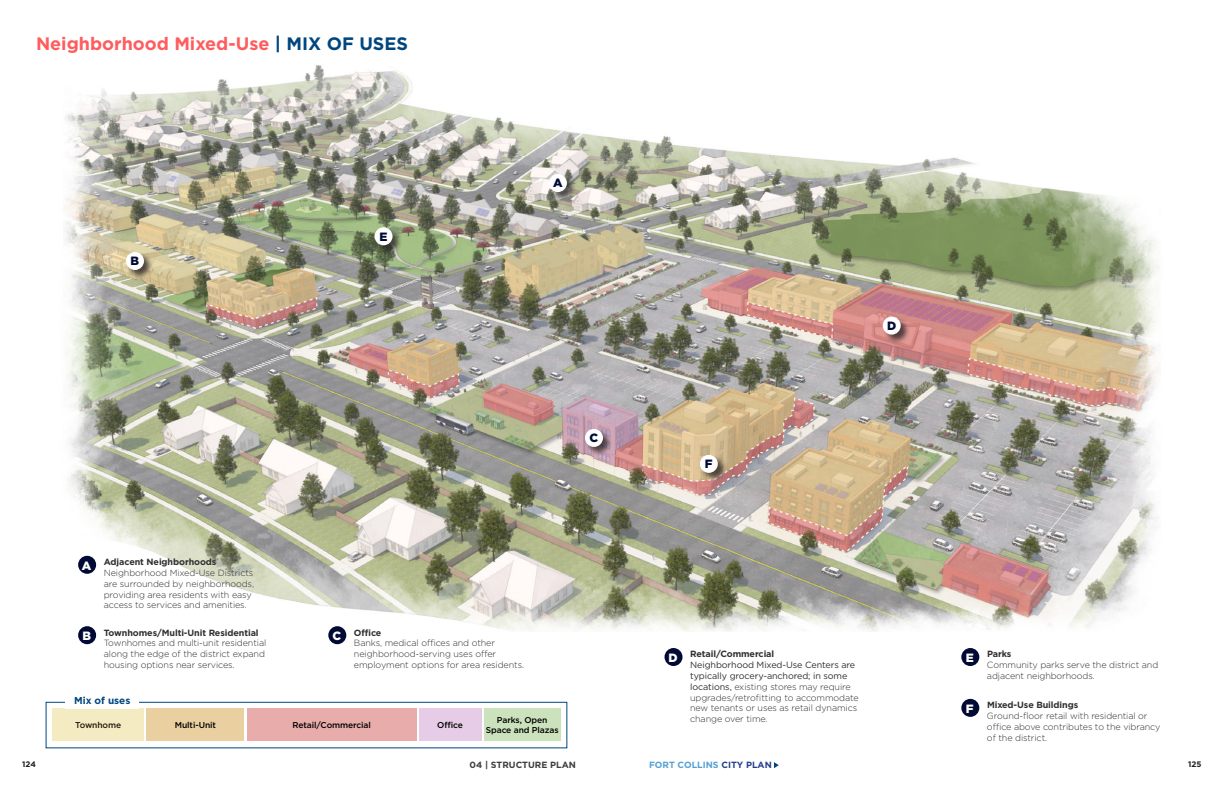
<style>
.page{position:relative;width:1224px;height:792px;background:#fff}
.page>*{position:absolute;margin:0;border:0;box-sizing:border-box;transform-origin:0 0}
.Structure_Plan_Place{font:700 18px "Gotham";color:#ff5c5e}
.t1{font:900 12px "Gotham";color:#fff}
.t2{font:900 12px "Gotham";color:#000a35}
.Place_Type_Sub_Heade{font:700 10px "Gotham";color:#00467e}
.Annotations{font:300 9px/10.8px "Gotham";letter-spacing:-.01em;color:#312f30}
.Annotations-2{font:700 9px "Gotham";letter-spacing:-.01em;color:#312f30}
.t3{font:700 9px "Gotham";color:#56a0d5}
.t4{font:700 9px "Gotham";color:#3e3e3f}
.Land_Use_Labels{font:500 8.5px/10.2px "Gotham";letter-spacing:-.01em;color:#000;text-align:center}
.Land_Use_Labels-2{font:500 8.5px "Gotham";letter-spacing:-.01em;color:#29160d}
.t5{font:700 8px "Gotham";color:#231f20}
.s1{color:#00467e}
.s2{font-weight:700}
.s3{font-weight:400}
.s4{color:#253f8e}
</style>
<div class="page">
<svg style="left:774px;top:762px;width:5px;height:6px"></svg>
<img style="left:45px;top:65px;width:1115px;height:684px">
<div style="left:78px;top:556px;width:18px;height:18px;background:#000a35;border-radius:50%"></div>
<div style="left:328px;top:626px;width:18px;height:18px;background:#000a35;border-radius:50%"></div>
<div style="left:78px;top:626px;width:18px;height:18px;background:#000a35;border-radius:50%"></div>
<div style="left:961px;top:699px;width:18px;height:18px;background:#000a35;border-radius:50%"></div>
<div style="left:665px;top:648px;width:18px;height:18px;background:#000a35;border-radius:50%"></div>
<div style="left:961px;top:648px;width:18px;height:18px;background:#000a35;border-radius:50%"></div>
<div style="left:549px;top:174px;width:28px;height:28px;background:#231f20;opacity:.75"></div>
<div style="left:549px;top:174px;width:18px;height:18px;background:#fff;border-radius:50%"></div>
<div style="left:126px;top:252px;width:28px;height:28px;background:#231f20;opacity:.75"></div>
<div style="left:126px;top:252px;width:18px;height:18px;background:#fff;border-radius:50%"></div>
<div style="left:585px;top:429px;width:28px;height:28px;background:#231f20;opacity:.75"></div>
<div style="left:585px;top:429px;width:18px;height:18px;background:#fff;border-radius:50%"></div>
<div style="left:375px;top:227px;width:27px;height:28px;background:#231f20;opacity:.75"></div>
<div style="left:375px;top:227px;width:18px;height:18px;background:#fff;border-radius:50%"></div>
<div style="left:46px;top:702px;width:521px;height:46px;border:1px solid #00467e"></div>
<div style="left:53px;top:709px;width:91px;height:32px;background:#f5ebc2"></div>
<div style="left:147px;top:709px;width:97px;height:32px;background:#eacfa1"></div>
<div style="left:247px;top:709px;width:170px;height:32px;background:#e8acab"></div>
<div style="left:419px;top:709px;width:62px;height:32px;background:#e6cce6"></div>
<div style="left:480px;top:705px;width:85px;height:40px;background:#231f20;opacity:.05"></div>
<div style="left:484px;top:709px;width:77px;height:32px;background:#cbe2bd"></div>
<div style="left:66px;top:696px;width:73px;height:13px;background:#fff"></div>
<div style="left:883px;top:317px;width:28px;height:28px;background:#231f20;opacity:.75"></div>
<div style="left:883px;top:317px;width:18px;height:18px;background:#fff;border-radius:50%"></div>
<div style="left:700px;top:455px;width:28px;height:28px;background:#231f20;opacity:.75"></div>
<div style="left:700px;top:455px;width:18px;height:18px;background:#fff;border-radius:50%"></div>
<p class="Structure_Plan_Place" style="left:36px;top:32px;width:374px">Neighborhood Mixed-Use <span class="s1">| MIX OF USES</span></p>
<h2 class="t2" style="left:131px;top:253px;width:10px">B</h2>
<h2 class="t2" style="left:379px;top:228px;width:10px">E</h2>
<h2 class="t2" style="left:553px;top:175px;width:11px">A</h2>
<h2 class="t2" style="left:590px;top:430px;width:10px">C</h2>
<h2 class="t1" style="left:82px;top:557px;width:11px">A</h2>
<h2 class="t1" style="left:82px;top:627px;width:10px">B</h2>
<p class="Annotations-2" style="left:104px;top:556px;width:114px">Adjacent Neighborhoods</p>
<p class="Annotations" style="left:104px;top:567px;width:152px">Neighborhood Mixed-Use Districts are surrounded by neighborhoods, providing area residents with easy access to services and amenities.</p>
<p class="Annotations-2" style="left:104px;top:626px;width:156px">Townhomes/Multi-Unit Residential</p>
<h2 class="t1" style="left:332px;top:627px;width:10px">C</h2>
<p class="Annotations" style="left:104px;top:638px;width:164px">Townhomes and multi-unit residential along the edge of the district expand housing options near services.</p>
<p class="Place_Type_Sub_Heade" style="left:74px;top:694px;width:58px">Mix of uses</p>
<p class="Annotations" style="left:354px;top:627px;width:172px"><span class="s2">Office<br></span>Banks, medical offices and other neighborhood-serving uses offer employment options for area residents.</p>
<p class="Land_Use_Labels-2" style="left:75px;top:720px;width:47px">Townhome</p>
<p class="Land_Use_Labels" style="left:175px;top:720px;width:43px">Multi-Unit</p>
<p class="Land_Use_Labels" style="left:293px;top:720px;width:80px">Retail/Commercial</p>
<p class="Land_Use_Labels" style="left:437px;top:720px;width:27px">Office</p>
<p class="Land_Use_Labels" style="left:486px;top:715px;width:74px">Parks, Open<br>Space and Plazas</p>
<h2 class="t2" style="left:705px;top:456px;width:9px">F</h2>
<h2 class="t2" style="left:887px;top:317px;width:11px">D</h2>
<p class="Annotations" style="left:690px;top:649px;width:170px"><span class="s2">Retail/Commercial<br></span><span class="s3">Neighborhood Mixed-Use Centers are typically grocery-anchored; in some locations,</span> existing stores may require upgrades/retrofitting to accommodate new tenants or uses as retail dynamics change over time.</p>
<h2 class="t1" style="left:668px;top:649px;width:11px">D</h2>
<p class="Annotations" style="left:987px;top:649px;width:173px"><span class="s2">Parks<br></span>Community parks serve the district and adjacent neighborhoods.</p>
<h2 class="t1" style="left:966px;top:649px;width:10px">E</h2>
<p class="Annotations" style="left:987px;top:699px;width:175px"><span class="s2">Mixed-Use Buildings<br></span>Ground-floor retail with residential or office above contributes to the vibrancy of the district.</p>
<h2 class="t1" style="left:966px;top:700px;width:9px">F</h2>
<p class="t5" style="left:22px;top:759px;width:15px">124</p>
<p class="t4" style="left:470px;top:759px;width:108px">04 | STRUCTURE PLAN</p>
<p class="t3" style="left:649px;top:759px;width:124px">FORT COLLINS <span class="s4">CITY PLAN</span></p>
<p class="t5" style="left:1188px;top:759px;width:15px">125</p>
</div>
